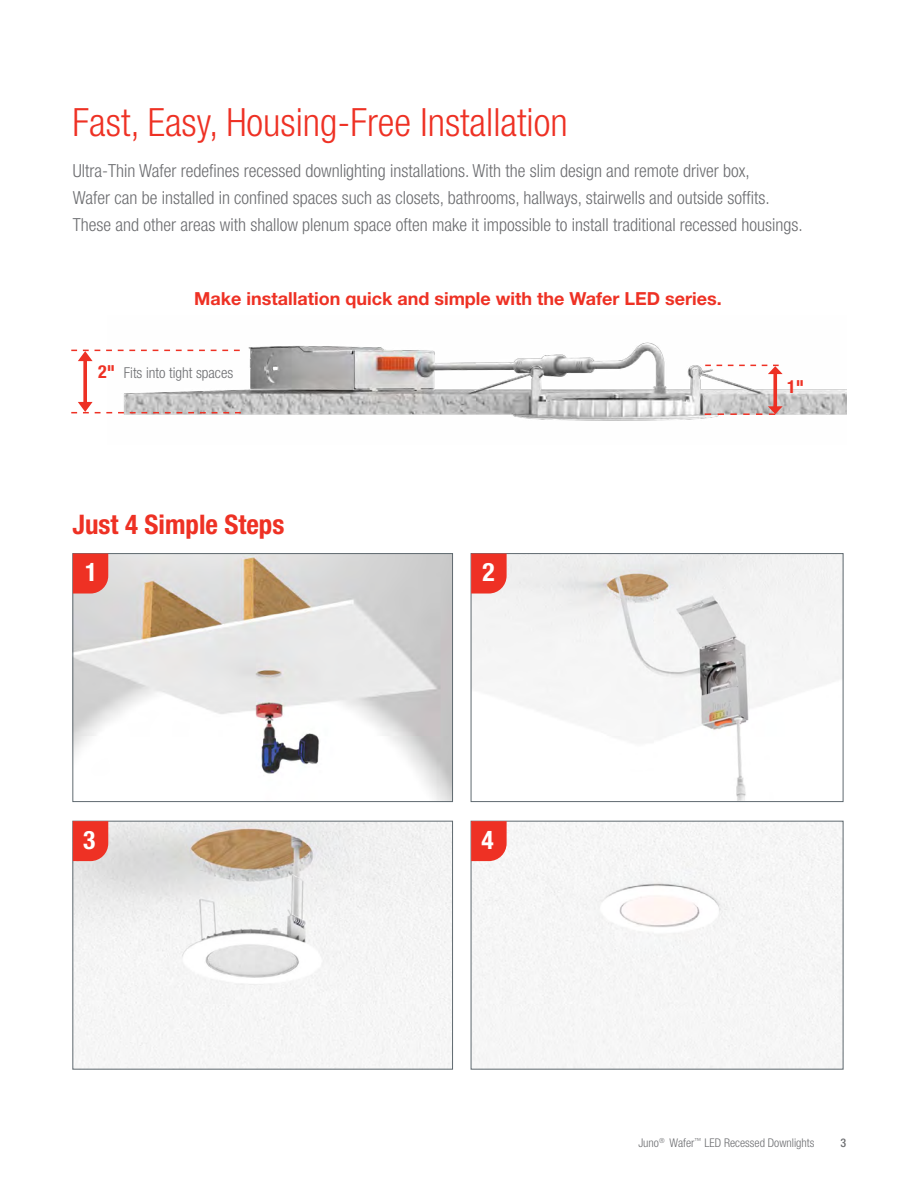
<style>
.page{position:relative;width:918px;height:1188px;background:#fff}
.page>*{position:absolute;margin:0;border:0;box-sizing:border-box;transform-origin:0 0}
.t1{font:300 condensed 39px "Helvetica Neue LT Std";color:#ee3124}
.t2{font:700 condensed 27px "Helvetica Neue LT Std";color:#ee3124}
.t3{font:700 condensed 25.5px "Helvetica Neue LT Std";color:#fff}
.t4{font:300 condensed 18px/27px "Helvetica Neue LT Std";color:#6d6e71}
.t5{font:700 18px "Helvetica Neue LT Std";color:#ee3124}
.t6{font:700 condensed 18px "Helvetica Neue LT Std";color:#ee3124}
.t7{font:300 condensed 15px "Helvetica Neue LT Std";color:#6d6e71}
.t8{font:300 condensed 12px "Helvetica Neue LT Std";color:#6d6e71}
.t9{font:500 condensed 12px "Helvetica Neue LT Std";color:#6d6e71}
.s1{font-weight:700;font-size:18px;color:#ee3124}
</style>
<div class="page">
<img style="left:75px;top:555px;width:376px;height:245px">
<div style="left:73px;top:553px;width:380px;height:249px;border:1px solid #606a70"></div>
<img style="left:473px;top:555px;width:368px;height:245px">
<div style="left:471px;top:553px;width:372px;height:249px;border:1px solid #606a70"></div>
<img style="left:75px;top:823px;width:376px;height:244px">
<div style="left:73px;top:821px;width:380px;height:248px;border:1px solid #606a70"></div>
<div style="left:473px;top:823px;width:368px;height:244px;background:#f6f6f6"></div>
<img style="left:108px;top:342px;width:738px;height:79px">
<svg style="left:73px;top:554px;width:35px;height:40px"></svg>
<svg style="left:471px;top:554px;width:36px;height:40px"></svg>
<svg style="left:73px;top:821px;width:35px;height:40px"></svg>
<svg style="left:471px;top:821px;width:36px;height:40px"></svg>
<svg style="left:705px;top:365px;width:78px;height:50px"></svg>
<svg style="left:71px;top:350px;width:170px;height:63px"></svg>
<h1 class="t1" style="left:73px;top:100px;width:497px">Fast, Easy, Housing-Free Installation</h1>
<p class="t4" style="left:73px;top:157px;width:732px">Ultra-Thin Wafer redefines recessed downlighting installations. With the slim design and remote driver box,<br>Wafer can be installed in confined spaces such as closets, bathrooms, hallways, stairwells and outside soffits.<br>These and other areas with shallow plenum space often make it impossible to install traditional recessed housings.</p>
<p class="t5" style="left:194px;top:288px;width:529px">Make installation quick and simple with the Wafer LED series.</p>
<p class="t7" style="left:98px;top:364px;width:136px"><span class="s1">2"</span> Fits into tight spaces</p>
<h2 class="t2" style="left:73px;top:508px;width:213px">Just 4 Simple Steps</h2>
<h3 class="t3" style="left:85px;top:556px;width:14px">1</h3>
<h3 class="t3" style="left:483px;top:556px;width:14px">2</h3>
<p class="t6" style="left:787px;top:376px;width:18px">1"</p>
<h3 class="t3" style="left:83px;top:824px;width:14px">3</h3>
<h3 class="t3" style="left:482px;top:824px;width:14px">4</h3>
<p class="t8" style="left:638px;top:1136px;width:178px">Juno<sup>®</sup> Wafer<sup>™</sup> LED Recessed Downlights</p>
<p class="t9" style="left:840px;top:1135px;width:7px">3</p>
</div>
